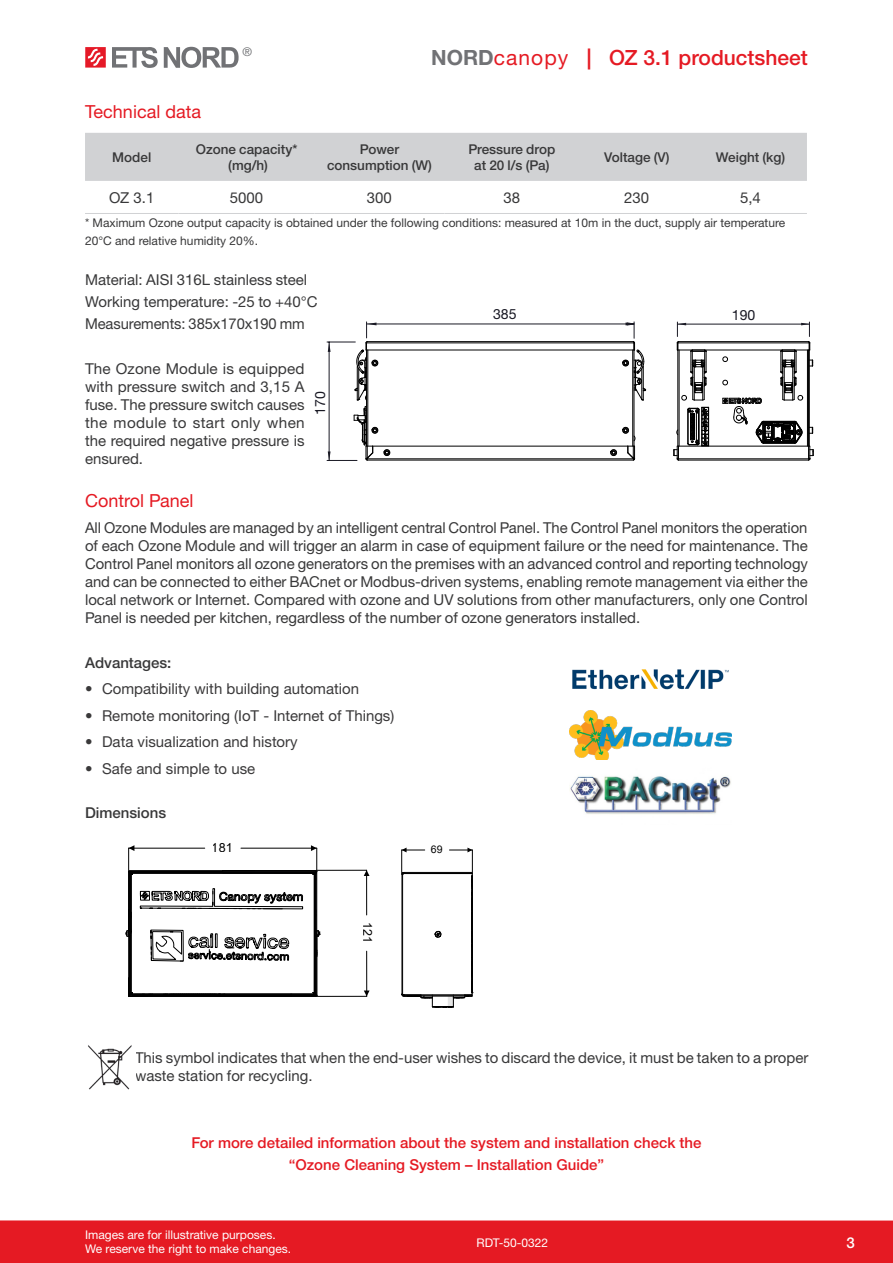
<style>
.page{position:relative;width:893px;height:1263px;background:#fff}
.page>*{position:absolute;margin:0;border:0;box-sizing:border-box;transform-origin:0 0}
.t1{font:500 21px "Helvetica Neue LTW1 G";color:#e51a23}
.Pealkiri{font:18px "Helvetica Neue LTW1 G";color:#e51a23}
.Tekst{font:15px/18px "Helvetica Neue LTW1 G";color:#383839;text-align:justify}
.t2{font:15px "Helvetica Neue LTW1 G";color:#3a393a}
.hoiatustekst_pun{font:500 15px "Helvetica Neue LTW1 G";color:#e51a23}
.Näidis{font:500 15px "Helvetica Neue LTW1 G";color:#383839}
.tabeltekst{font:15px "Helvetica Neue LTW1 G";color:#383839}
.t3{font:500 15px "Helvetica Neue LTW1 G";color:#fff}
.t4{font:14.1px "Helvetica Neue LTW1 G";color:#191924}
.Tabeli_päis{font:500 13.5px "Helvetica Neue LTW1 G";color:#383839}
.t5{font:12.6px "Arial";color:#000}
.Marking{font:12px/18px "Helvetica Neue LTW1 G";color:#383839}
.t6{font:12px/14.4px "Helvetica Neue LTW1 G";color:#fff}
.t7{font:12px "Helvetica Neue LTW1 G";color:#717275}
.t8{font:10.5px "Arial";color:#000}
.s1{font-weight:700;color:#717275}
.s2{font-weight:400}
.s3{font-weight:700}
</style>
<div class="page">
<div style="left:0;top:1220px;width:893px;height:43px;background:#e51a23"></div>
<svg style="left:85px;top:47px;width:21px;height:21px"></svg>
<svg style="left:112px;top:47px;width:46px;height:21px"></svg>
<svg style="left:164px;top:47px;width:75px;height:21px"></svg>
<div style="left:85px;top:133px;width:722px;height:48px;background:#d1d2d4"></div>
<hr style="left:85px;top:213px;width:94px;height:1px;background:#d1d2d4">
<hr style="left:179px;top:213px;width:136px;height:1px;background:#d1d2d4">
<hr style="left:315px;top:213px;width:129px;height:1px;background:#d1d2d4">
<hr style="left:444px;top:213px;width:135px;height:1px;background:#d1d2d4">
<hr style="left:579px;top:213px;width:115px;height:1px;background:#d1d2d4">
<hr style="left:694px;top:213px;width:113px;height:1px;background:#d1d2d4">
<hr style="left:367px;top:324px;width:267px;height:1px;background:#191924">
<hr style="left:677px;top:324px;width:132px;height:1px;background:#191924">
<hr style="left:632px;top:350px;width:1px;height:96px;background:#000">
<hr style="left:634px;top:350px;width:1px;height:96px;background:#000">
<hr style="left:373px;top:446px;width:255px;height:1px;background:#000">
<hr style="left:367px;top:459px;width:267px;height:1px;background:#000">
<hr style="left:367px;top:460px;width:266px;height:1px;background:#000">
<hr style="left:366px;top:350px;width:268px;height:1px;background:#000">
<hr style="left:367px;top:341px;width:266px;height:1px;background:#000">
<hr style="left:366px;top:343px;width:268px;height:1px;background:#000">
<svg style="left:610px;top:427px;width:26px;height:34px"></svg>
<svg style="left:327px;top:322px;width:63px;height:139px"></svg>
<svg style="left:622px;top:322px;width:24px;height:79px"></svg>
<hr style="left:679px;top:350px;width:1px;height:96px;background:#000">
<hr style="left:678px;top:350px;width:1px;height:96px;background:#000">
<hr style="left:678px;top:446px;width:130px;height:1px;background:#000">
<hr style="left:678px;top:460px;width:130px;height:1px;background:#000">
<hr style="left:678px;top:459px;width:130px;height:1px;background:#000">
<hr style="left:678px;top:350px;width:131px;height:1px;background:#000">
<hr style="left:678px;top:341px;width:130px;height:1px;background:#000">
<hr style="left:678px;top:343px;width:131px;height:1px;background:#000">
<svg style="left:687px;top:407px;width:22px;height:40px"></svg>
<svg style="left:676px;top:429px;width:3px;height:6px"></svg>
<svg style="left:673px;top:446px;width:6px;height:15px"></svg>
<svg style="left:722px;top:322px;width:92px;height:139px"></svg>
<svg style="left:677px;top:322px;width:30px;height:79px"></svg>
<img style="left:572px;top:669px;width:157px;height:21px">
<img style="left:570px;top:710px;width:162px;height:50px">
<img style="left:570px;top:776px;width:161px;height:39px">
<svg style="left:401px;top:847px;width:72px;height:160px"></svg>
<hr style="left:317px;top:996px;width:50px;height:1px;background:#000">
<hr style="left:317px;top:870px;width:50px;height:1px;background:#000">
<hr style="left:366px;top:870px;width:1px;height:45px;background:#000">
<hr style="left:366px;top:951px;width:1px;height:45px;background:#000">
<svg style="left:364px;top:990px;width:6px;height:6px"></svg>
<svg style="left:364px;top:870px;width:5px;height:6px"></svg>
<svg style="left:126px;top:845px;width:197px;height:152px"></svg>
<hr style="left:135px;top:995px;width:91px;height:1px;background:#000">
<img style="left:88px;top:1045px;width:44px;height:45px">
<p class="t7" style="left:243px;top:44px;width:11px">®</p>
<h1 class="t1" style="left:431px;top:45px;width:378px"><span class="s1">NORD</span><span class="s2">canopy</span> <span class="s3">|</span> OZ 3.1 productsheet</h1>
<p class="Pealkiri" style="left:85px;top:101px;width:117px">Technical data</p>
<p class="Tabeli_päis" style="left:112px;top:149px;width:41px">Model</p>
<p class="Tabeli_päis" style="left:196px;top:141px;width:103px">Ozone capacity*</p>
<p class="Tabeli_päis" style="left:228px;top:157px;width:41px">(mg/h)</p>
<p class="Tabeli_päis" style="left:360px;top:141px;width:41px">Power</p>
<p class="Tabeli_päis" style="left:327px;top:157px;width:106px">consumption (W)</p>
<p class="Tabeli_päis" style="left:468px;top:141px;width:88px">Pressure drop</p>
<p class="Tabeli_päis" style="left:474px;top:157px;width:77px">at 20 l/s (Pa)</p>
<p class="Tabeli_päis" style="left:604px;top:149px;width:67px">Voltage (V)</p>
<p class="Tabeli_päis" style="left:716px;top:149px;width:71px">Weight (kg)</p>
<p class="tabeltekst" style="left:109px;top:188px;width:47px">OZ 3.1</p>
<p class="tabeltekst" style="left:230px;top:188px;width:35px">5000</p>
<p class="tabeltekst" style="left:367px;top:188px;width:27px">300</p>
<p class="tabeltekst" style="left:503px;top:188px;width:18px">38</p>
<p class="tabeltekst" style="left:624px;top:188px;width:27px">230</p>
<p class="tabeltekst" style="left:740px;top:188px;width:22px">5,4</p>
<p class="Marking" style="left:85px;top:213px;width:702px">* Maximum Ozone output capacity is obtained under the following conditions: measured at 10m in the duct, supply air temperature<br>20°C and relative humidity 20%.</p>
<p class="Tekst" style="left:85px;top:270px;width:224px">Material: AISI 316L stainless steel</p>
<p class="Tekst" style="left:85px;top:293px;width:234px">Working temperature: -25 to +40°C</p>
<p class="Tekst" style="left:85px;top:315px;width:221px">Measurements: 385x170x190 mm</p>
<p class="Tekst" style="left:85px;top:359px;width:221px">The Ozone Module is equipped with pressure switch and 3,15 A fuse. The pressure switch causes the module to start only when the required negative pressure is ensured.</p>
<p class="Pealkiri" style="left:85px;top:489px;width:110px">Control Panel</p>
<p class="Tekst" style="left:85px;top:519px;width:724px">All Ozone Modules are managed by an intelligent central Control Panel. The Control Panel monitors the operation of each Ozone Module and will trigger an alarm in case of equipment failure or the need for maintenance. The Control Panel monitors all ozone generators on the premises with an advanced control and reporting technology and can be connected to either BACnet or Modbus-driven systems, enabling remote management via either the local network or Internet. Compared with ozone and UV solutions from other manufacturers, only one Control Panel is needed per kitchen, regardless of the number of ozone generators installed.</p>
<p class="Näidis" style="left:85px;top:653px;width:88px">Advantages:</p>
<p class="t2" style="left:85px;top:680px;width:276px">• Compatibility with building automation</p>
<p class="t2" style="left:85px;top:706px;width:311px">• Remote monitoring (IoT - Internet of Things)</p>
<p class="t2" style="left:85px;top:733px;width:214px">• Data visualization and history</p>
<p class="t2" style="left:85px;top:759px;width:172px">• Safe and simple to use</p>
<p class="Näidis" style="left:85px;top:804px;width:83px">Dimensions</p>
<p class="t4" style="left:493px;top:306px;width:25px">385</p>
<p class="t4" style="left:732px;top:306px;width:25px">190</p>
<p class="t4" style="left:311px;top:415px;width:25px;rotate:-90deg">170</p>
<p class="t5" style="left:212px;top:839px;width:22px">181</p>
<p class="t5" style="left:376px;top:922px;width:22px;rotate:90deg">121</p>
<p class="t8" style="left:431px;top:842px;width:13px">69</p>
<p class="Tekst" style="left:135px;top:1048px;width:675px">This symbol indicates that when the end-user wishes to discard the device, it must be taken to a proper waste station for recycling.</p>
<p class="hoiatustekst_pun" style="left:191px;top:1133px;width:512px">For more detailed information about the system and installation check the</p>
<p class="hoiatustekst_pun" style="left:289px;top:1156px;width:317px">“Ozone Cleaning System – Installation Guide”</p>
<p class="t6" style="left:85px;top:1227px;width:208px">Images are for illustrative purposes.<br>We reserve the right to make changes.</p>
<p class="t6" style="left:477px;top:1235px;width:73px">RDT-50-0322</p>
<p class="t3" style="left:846px;top:1233px;width:10px">3</p>
</div>
